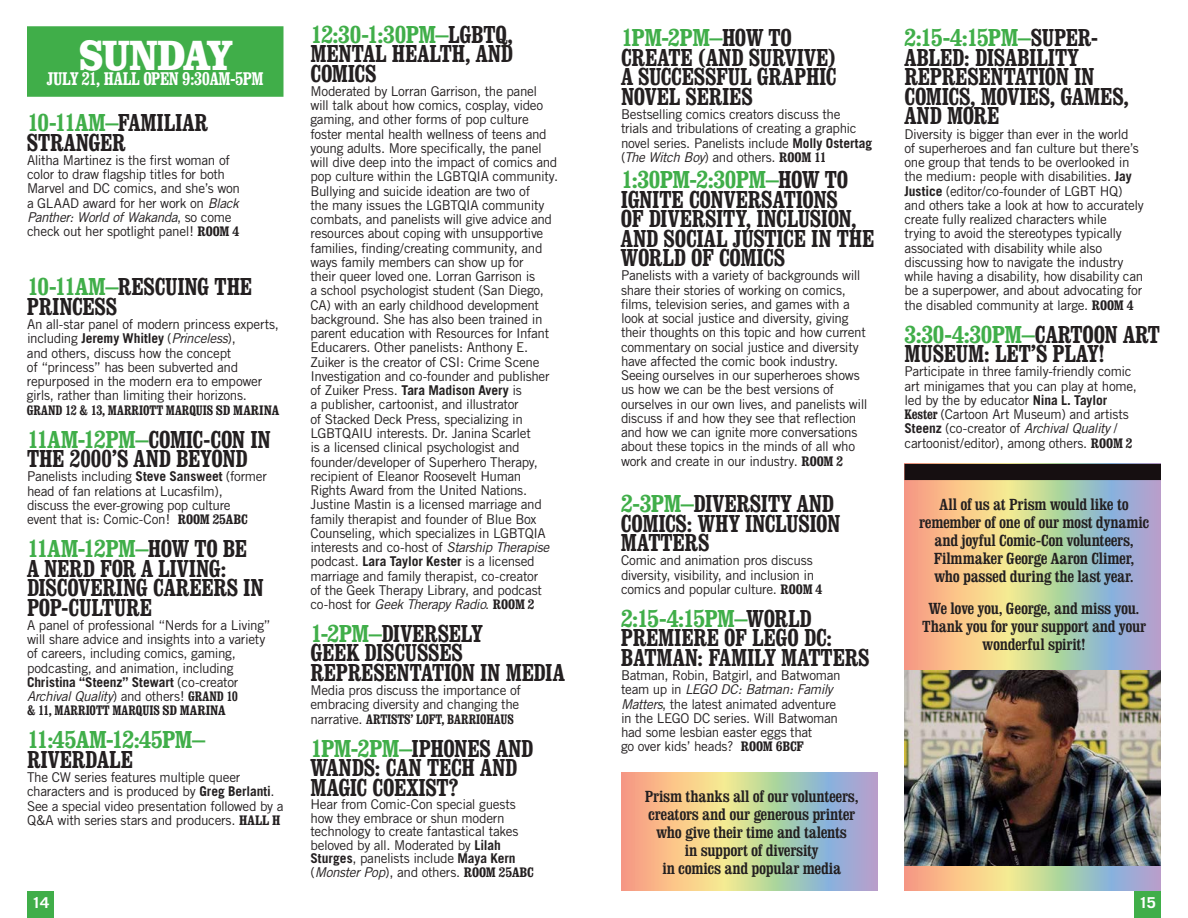
<style>
.page{position:relative;width:1188px;height:918px;background:#fff}
.page>*{position:absolute;margin:0;border:0;box-sizing:border-box;transform-origin:0 0}
.Day{font:900 43.5px "Clarendon BT";letter-spacing:-.025em;color:#fff;scale:.8 1}
.Event_-_Sunday{font:700 condensed 24px/19.5px "Clarendon BT";letter-spacing:-.015em;color:#231f20}
.Event_-_Sunday-2{font:700 condensed 24px/19.5px "Clarendon BT";letter-spacing:-.015em;color:#40ae49;scale:1.1 1}
.Day-2{font:700 condensed 18px "Clarendon BT";letter-spacing:-.025em;color:#fff}
.Photo_Caption__Black{font:condensed 16.5px/18px "Clarendon BT";letter-spacing:-.015em;color:#231f20;text-align:center;scale:1.1 1}
.t1{font:700 15px "Trade Gothic";color:#fff;scale:1.1 1}
.Event_-_Sunday-3{font:13.5px/14.2px "Trade Gothic";letter-spacing:-.025em;color:#231f20}
.s1{color:#40ae49}
.s2{font-style:italic}
.s3{font-family:"Clarendon BT";font-weight:700;font-stretch:condensed}
.s4{font-weight:700}
.s5{color:#231f20}
</style>
<div class="page">
<svg style="left:904px;top:480px;width:257px;height:411px"></svg>
<div style="left:27px;top:26px;width:257px;height:71px;background:#40ae49"></div>
<div style="left:904px;top:464px;width:257px;height:16px;background:#160f11"></div>
<img style="left:904px;top:671px;width:257px;height:194px">
<svg style="left:621px;top:772px;width:257px;height:119px"></svg>
<div style="left:27px;top:891px;width:27px;height:27px;background:#40ae49"></div>
<div style="left:1134px;top:891px;width:27px;height:27px;background:#40ae49"></div>
<p class="Day" style="left:79px;top:28px;width:193px">SUNDAY</p>
<p class="Day-2" style="left:47px;top:67px;width:218px">JULY 21, HALL OPEN 9:30AM-5PM</p>
<p class="Event_-_Sunday" style="left:27px;top:113px;width:183px"><span class="s1">10-11AM–</span>FAMILIAR<br>STRANGER</p>
<p class="Event_-_Sunday-3" style="left:27px;top:153px;width:215px">Alitha Martinez is the first woman of color to draw flagship titles for both Marvel and DC comics, and she’s won a GLAAD award for her work on <span class="s2">Black Panther: World of Wakanda</span>, so come check out her spotlight panel! <span class="s3">ROOM 4</span></p>
<p class="Event_-_Sunday" style="left:27px;top:277px;width:227px"><span class="s1">10-11AM–</span>RESCUING THE<br>PRINCESS</p>
<p class="Event_-_Sunday-3" style="left:27px;top:317px;width:254px">An all-star panel of modern princess experts, including <span class="s4">Jeremy Whitley</span> (<span class="s2">Princeless</span>),<br>and others, discuss how the concept<br>of “princess” has been subverted and repurposed in the modern era to empower girls, rather than limiting their horizons.<br><span class="s3">GRAND 12 &amp; 13, MARRIOTT MARQUIS SD MARINA</span></p>
<p class="Event_-_Sunday" style="left:27px;top:429px;width:245px"><span class="s1">11AM-12PM–</span>COMIC-CON IN<br>THE 2000’S AND BEYOND</p>
<p class="Event_-_Sunday-3" style="left:27px;top:469px;width:241px">Panelists including <span class="s4">Steve Sansweet</span> (former head of fan relations at Lucasfilm), discuss the ever-growing pop culture<br>event that is: Comic-Con! <span class="s3">ROOM 25ABC</span></p>
<p class="Event_-_Sunday" style="left:27px;top:539px;width:238px"><span class="s1">11AM-12PM–</span>HOW TO BE<br>A NERD FOR A LIVING:<br>DISCOVERING CAREERS IN<br>POP-CULTURE</p>
<p class="Event_-_Sunday-3" style="left:27px;top:618px;width:245px">A panel of professional “Nerds for a Living” will share advice and insights into a variety of careers, including comics, gaming, podcasting, and animation, including <span class="s4">Christina “Steenz” Stewart</span> (co-creator <span class="s2">Archival Quality</span>) and others! <span class="s3">GRAND 10<br>&amp; 11, MARRIOTT MARQUIS SD MARINA</span></p>
<p class="Event_-_Sunday-2" style="left:27px;top:730px;width:164px">11:45AM-12:45PM–<br><span class="s5">RIVERDALE</span></p>
<p class="Event_-_Sunday-3" style="left:27px;top:770px;width:258px">The CW series features multiple queer characters and is produced by <span class="s4">Greg Berlanti</span>.<br>See a special video presentation followed by a Q&amp;A with series stars and producers. <span class="s3">HALL H</span></p>
<p class="Event_-_Sunday" style="left:310px;top:24px;width:204px;text-align:justify"><span class="s1">12:30-1:30PM–</span>LGBTQ, MENTAL HEALTH, AND COMICS</p>
<p class="Event_-_Sunday-3" style="left:310px;top:84px;width:249px">Moderated by Lorran Garrison, the panel will talk about how comics, cosplay, video gaming, and other forms of pop culture foster mental health wellness of teens and young adults. More specifically, the panel will dive deep into the impact of comics and pop culture within the LGBTQIA community.<br>Bullying and suicide ideation are two of<br>the many issues the LGBTQIA community combats, and panelists will give advice and resources about coping with unsupportive families, finding/creating community, and ways family members can show up for<br>their queer loved one. Lorran Garrison is<br>a school psychologist student (San Diego, CA) with an early childhood development background. She has also been trained in parent education with Resources for Infant Educarers. Other panelists: Anthony E.<br>Zuiker is the creator of CSI: Crime Scene Investigation and co-founder and publisher of Zuiker Press. <span class="s4">Tara Madison Avery</span> is<br>a publisher, cartoonist, and illustrator<br>of Stacked Deck Press, specializing in LGBTQAIU interests. Dr. Janina Scarlet<br>is a licensed clinical psychologist and founder/developer of Superhero Therapy, recipient of Eleanor Roosevelt Human Rights Award from the United Nations.<br>Justine Mastin is a licensed marriage and family therapist and founder of Blue Box Counseling, which specializes in LGBTQIA interests and co-host of <span class="s2">Starship Therapise </span>podcast. <span class="s4">Lara Taylor Kester</span> is a licensed marriage and family therapist, co-creator<br>of the Geek Therapy Library, and podcast co-host for <span class="s2">Geek Therapy Radio</span>. <span class="s3">ROOM 2</span></p>
<p class="Event_-_Sunday" style="left:311px;top:623px;width:256px"><span class="s1">1-2PM–</span>DIVERSELY<br>GEEK DISCUSSES<br>REPRESENTATION IN MEDIA</p>
<p class="Event_-_Sunday-3" style="left:311px;top:683px;width:212px">Media pros discuss the importance of embracing diversity and changing the narrative. <span class="s3">ARTISTS’ LOFT, BARRIOHAUS</span></p>
<p class="Event_-_Sunday" style="left:310px;top:738px;width:225px"><span class="s1">1PM-2PM–</span>IPHONES AND<br>WANDS: CAN TECH AND<br>MAGIC COEXIST?</p>
<p class="Event_-_Sunday-3" style="left:310px;top:797px;width:225px;line-height:13.6px">Hear from Comic-Con special guests how they embrace or shun modern technology to create fantastical takes beloved by all. Moderated by <span class="s4">Lilah Sturges</span>, panelists include <span class="s4">Maya Kern </span>(<span class="s2">Monster Pop</span>), and others. <span class="s3">ROOM 25ABC</span></p>
<p class="Event_-_Sunday" style="left:621px;top:28px;width:217px"><span class="s1">1PM-2PM–</span>HOW TO<br>CREATE (AND SURVIVE)<br>A SUCCESSFUL GRAPHIC<br>NOVEL SERIES</p>
<p class="Event_-_Sunday-3" style="left:621px;top:107px;width:253px">Bestselling comics creators discuss the<br>trials and tribulations of creating a graphic novel series. Panelists include <span class="s4">Molly Ostertag </span>(<span class="s2">The Witch Boy</span>) and others. <span class="s3">ROOM 11</span></p>
<p class="Event_-_Sunday" style="left:621px;top:169px;width:255px"><span class="s1">1:30PM-2:30PM–</span>HOW TO<br>IGNITE CONVERSATIONS<br>OF DIVERSITY, INCLUSION,<br>AND SOCIAL JUSTICE IN THE<br>WORLD OF COMICS</p>
<p class="Event_-_Sunday-3" style="left:621px;top:268px;width:248px">Panelists with a variety of backgrounds will share their stories of working on comics, films, television series, and games with a look at social justice and diversity, giving their thoughts on this topic and how current commentary on social justice and diversity have affected the comic book industry.<br>Seeing ourselves in our superheroes shows us how we can be the best versions of ourselves in our own lives, and panelists will discuss if and how they see that reflection and how we can ignite more conversations about these topics in the minds of all who work and create in our industry. <span class="s3">ROOM 2</span></p>
<p class="Event_-_Sunday" style="left:621px;top:493px;width:221px"><span class="s1">2-3PM–</span>DIVERSITY AND<br>COMICS: WHY INCLUSION<br>MATTERS</p>
<p class="Event_-_Sunday-3" style="left:621px;top:553px;width:203px">Comic and animation pros discuss diversity, visibility, and inclusion in comics and popular culture. <span class="s3">ROOM 4</span></p>
<p class="Event_-_Sunday" style="left:621px;top:608px;width:250px"><span class="s1">2:15-4:15PM–</span>WORLD<br>PREMIERE OF LEGO DC:<br>BATMAN: FAMILY MATTERS</p>
<p class="Event_-_Sunday-3" style="left:621px;top:668px;width:221px">Batman, Robin, Batgirl, and Batwoman team up in <span class="s2">LEGO DC: Batman: Family Matters</span>, the latest animated adventure in the LEGO DC series. Will Batwoman had some lesbian easter eggs that<br>go over kids’ heads? <span class="s3">ROOM 6BCF</span></p>
<p class="Photo_Caption__Black" style="left:645px;top:787px;width:196px">Prism thanks all of our volunteers,</p>
<p class="Photo_Caption__Black" style="left:648px;top:805px;width:190px">creators and our generous printer</p>
<p class="Photo_Caption__Black" style="left:657px;top:823px;width:175px">who give their time and talents</p>
<p class="Photo_Caption__Black" style="left:685px;top:841px;width:123px">in support of diversity</p>
<p class="Photo_Caption__Black" style="left:662px;top:859px;width:164px">in comics and popular media</p>
<p class="Event_-_Sunday" style="left:904px;top:28px;width:226px"><span class="s1">2:15-4:15PM–</span>SUPER-<br>ABLED: DISABILITY<br>REPRESENTATION IN<br>COMICS, MOVIES, GAMES,<br>AND MORE</p>
<p class="Event_-_Sunday-3" style="left:904px;top:126px;width:241px">Diversity is bigger than ever in the world<br>of superheroes and fan culture but there’s one group that tends to be overlooked in the medium: people with disabilities. <span class="s4">Jay Justice</span> (editor/co-founder of LGBT HQ) and others take a look at how to accurately create fully realized characters while<br>trying to avoid the stereotypes typically associated with disability while also discussing how to navigate the industry while having a disability, how disability can be a superpower, and about advocating for the disabled community at large. <span class="s3">ROOM 4</span></p>
<p class="Event_-_Sunday" style="left:904px;top:324px;width:257px"><span class="s1">3:30-4:30PM–</span>CARTOON ART<br>MUSEUM: LET’S PLAY!</p>
<p class="Event_-_Sunday-3" style="left:904px;top:364px;width:234px">Participate in three family-friendly comic art minigames that you can play at home, led by the by educator <span class="s4">Nina L. Taylor </span><span class="s3">Kester</span> (Cartoon Art Museum) and artists <span class="s4">Steenz</span> (co-creator of <span class="s2">Archival Quality</span> / cartoonist/editor), among others. <span class="s3">ROOM 2</span></p>
<p class="Photo_Caption__Black" style="left:919px;top:496px;width:211px">All of us at Prism would like to remember of one of our most dynamic and joyful Comic-Con volunteers,<br>Filmmaker George Aaron Climer, who passed during the last year.</p>
<p class="Photo_Caption__Black" style="left:922px;top:599px;width:205px">We love you, George, and miss you.<br>Thank you for your support and your wonderful spirit!</p>
<p class="t1" style="left:32px;top:893px;width:17px">14</p>
<p class="t1" style="left:1139px;top:893px;width:17px">15</p>
</div>
